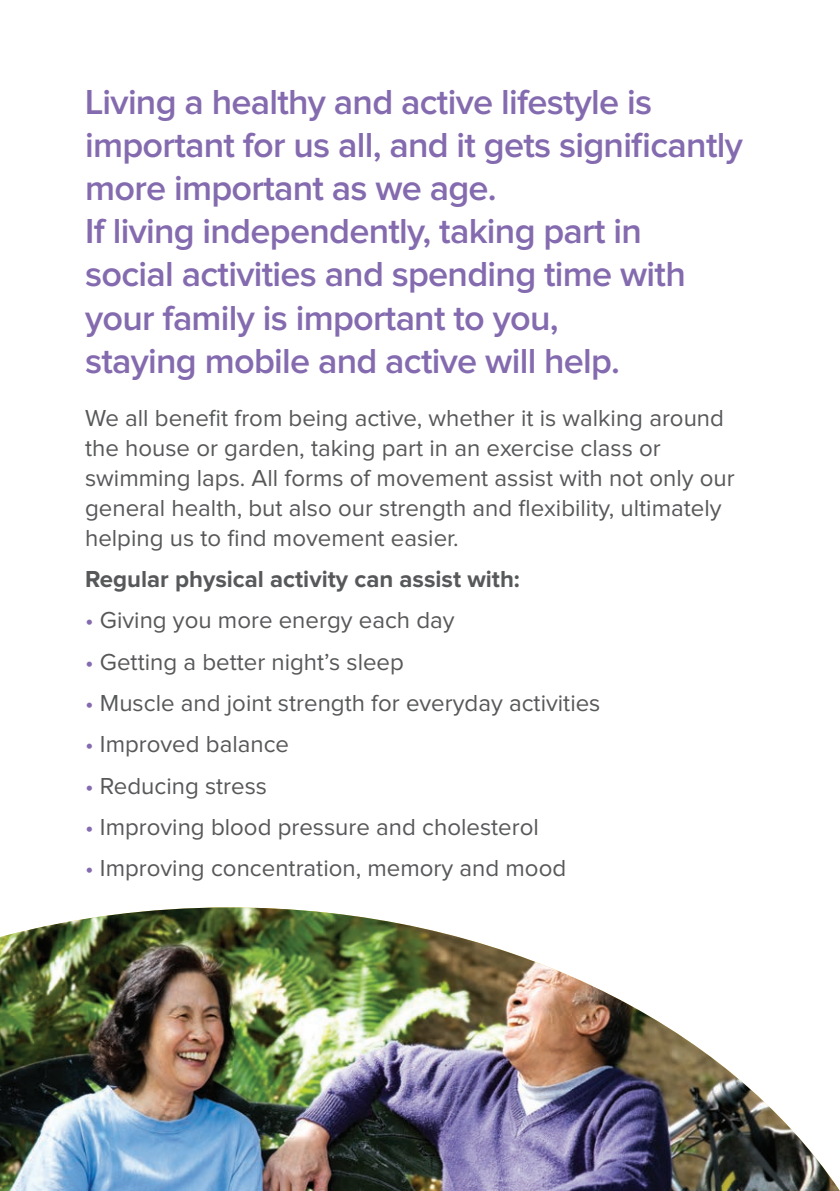
<style>
.page{position:relative;width:840px;height:1191px;background:#fff}
.page>*{position:absolute;margin:0;border:0;box-sizing:border-box;transform-origin:0 0}
.Subhead{font:600 36px/43.2px "Proxima Nova";letter-spacing:-.02em;color:#846baf}
.Body_Text_12pt{font:24px/30px "Proxima Nova";color:#57585a}
.Body_Text_12pt-2{font:700 24px "Proxima Nova";color:#57585a}
.s1{color:#846baf}
</style>
<div class="page">
<img style="left:0;top:907px;width:839px;height:284px">
<p class="Subhead" style="left:85px;top:81px;width:659px">Living a healthy and active lifestyle is important for us all, and it gets significantly more important as we age.<br>If living independently, taking part in<br>social activities and spending time with your family is important to you,<br>staying mobile and active will help.</p>
<p class="Body_Text_12pt" style="left:85px;top:403px;width:650px">We all benefit from being active, whether it is walking around the house or garden, taking part in an exercise class or swimming laps. All forms of movement assist with not only our general health, but also our strength and flexibility, ultimately helping us to find movement easier.</p>
<p class="Body_Text_12pt-2" style="left:85px;top:568px;width:436px">Regular physical activity can assist with:</p>
<p class="Body_Text_12pt" style="left:85px;top:606px;width:371px"><span class="s1">•</span> Giving you more energy each day</p>
<p class="Body_Text_12pt" style="left:85px;top:647px;width:320px"><span class="s1">•</span> Getting a better night’s sleep</p>
<p class="Body_Text_12pt" style="left:85px;top:689px;width:516px"><span class="s1">•</span> Muscle and joint strength for everyday activities</p>
<p class="Body_Text_12pt" style="left:85px;top:730px;width:205px"><span class="s1">•</span> Improved balance</p>
<p class="Body_Text_12pt" style="left:85px;top:771px;width:183px"><span class="s1">•</span> Reducing stress</p>
<p class="Body_Text_12pt" style="left:85px;top:813px;width:455px"><span class="s1">•</span> Improving blood pressure and cholesterol</p>
<p class="Body_Text_12pt" style="left:85px;top:854px;width:482px"><span class="s1">•</span> Improving concentration, memory and mood</p>
</div>
